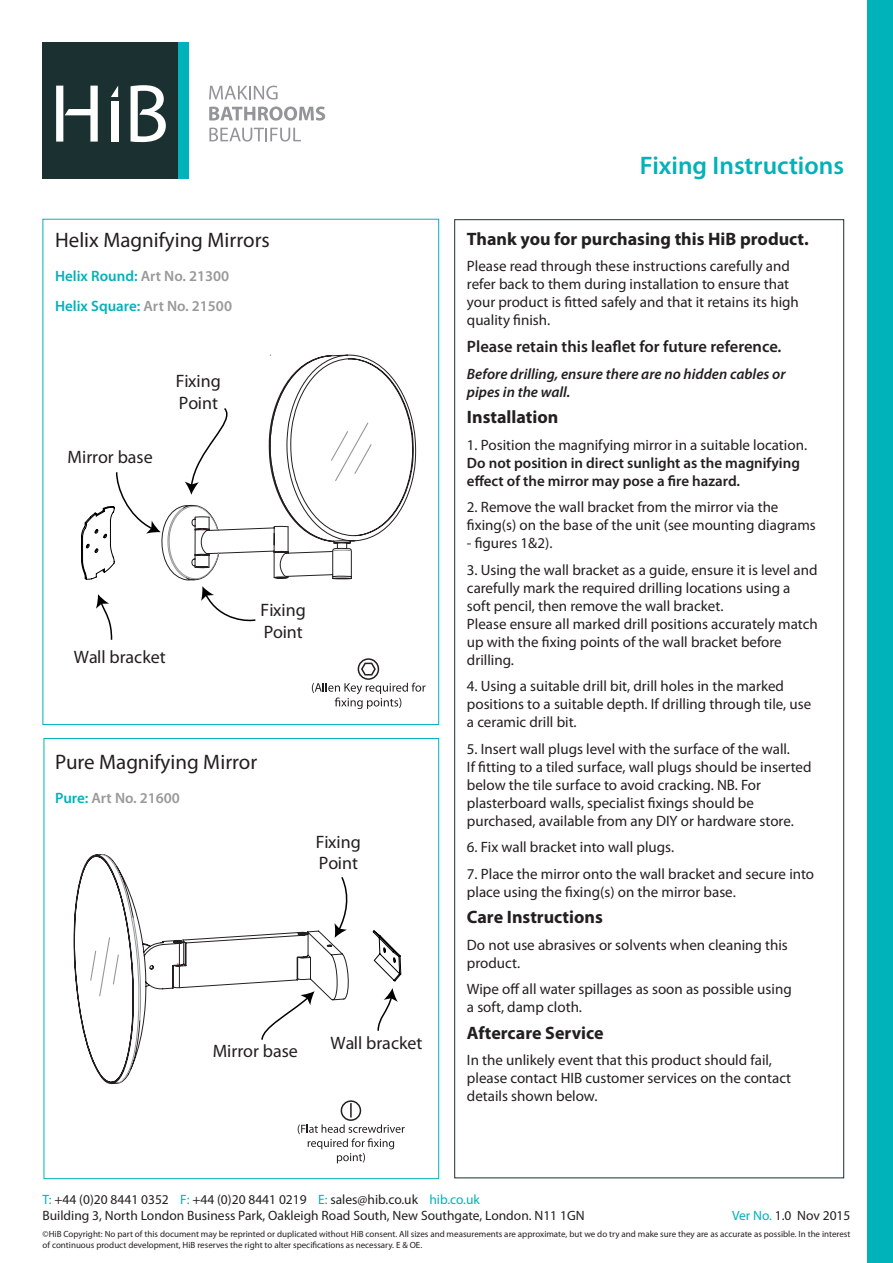
<style>
.page{position:relative;width:893px;height:1263px;background:#fff}
.page>*{position:absolute;margin:0;border:0;box-sizing:border-box;transform-origin:0 0}
.Zone_Text_1{font:600 25.5px "Myriad Pro";color:#00b2b9}
.Product_Name_Title{font:21px "Myriad Pro";color:#231f20}
.Body_Text{font:700 18px "Myriad Pro";color:#231f20}
.t1{font:18px/21.6px "Myriad Pro";color:#231f20}
.Body_Text-2{font:600 16.5px "Myriad Pro";color:#231f20}
.Body_Text-3{font:15px/18px "Myriad Pro";color:#231f20}
.Body_Text-4{font:600 15px/18px "Myriad Pro";color:#231f20}
.Body_Text-5{font:italic 600 15px/18px "Myriad Pro";color:#231f20}
.Zone_Text_1-2{font:600 15px "Myriad Pro";color:#00b2b9}
.Zone_Text_1-3{font:600 15px "Myriad Pro";color:#999}
.Contact_Text{font:13.5px/16.2px "Myriad Pro";color:#231f20}
.t2{font:9px/10.8px "Myriad Pro";color:#231f20}
.s1{color:#999}
.s2{color:#00b2b9}
.s3{font-weight:400}
</style>
<div class="page">
<div style="left:43px;top:43px;width:136px;height:136px;background:#1b3030"></div>
<div style="left:179px;top:43px;width:10px;height:136px;background:#00b2b9"></div>
<svg style="left:56px;top:86px;width:42px;height:56px"></svg>
<div style="left:111px;top:101px;width:7px;height:41px;background:#fff"></div>
<svg style="left:111px;top:86px;width:7px;height:11px"></svg>
<svg style="left:131px;top:85px;width:35px;height:57px"></svg>
<svg style="left:209px;top:86px;width:69px;height:14px"></svg>
<svg style="left:209px;top:106px;width:116px;height:15px"></svg>
<svg style="left:209px;top:128px;width:92px;height:14px"></svg>
<div style="left:867px;top:0;width:26px;height:1263px;background:#00b2b9"></div>
<svg style="left:312px;top:658px;width:114px;height:51px"></svg>
<svg style="left:298px;top:1100px;width:107px;height:63px"></svg>
<svg style="left:73px;top:857px;width:276px;height:228px"></svg>
<svg style="left:90px;top:854px;width:93px;height:230px"></svg>
<svg style="left:377px;top:988px;width:21px;height:43px"></svg>
<svg style="left:334px;top:875px;width:15px;height:63px"></svg>
<svg style="left:260px;top:991px;width:55px;height:50px"></svg>
<svg style="left:373px;top:930px;width:28px;height:51px"></svg>
<svg style="left:81px;top:355px;width:333px;height:285px"></svg>
<p class="Product_Name_Title" style="left:55px;top:227px;width:216px">Helix Magnifying Mirrors</p>
<p class="Zone_Text_1-2" style="left:55px;top:267px;width:176px">Helix Round: <span class="s1">Art No. 21300</span></p>
<p class="Zone_Text_1-2" style="left:55px;top:296px;width:178px">Helix Square: <span class="s1">Art No. 21500</span></p>
<p class="t1" style="left:68px;top:445px;width:87px">Mirror base</p>
<p class="t1" style="left:176px;top:370px;width:47px">Fixing<br>Point</p>
<p class="t1" style="left:74px;top:645px;width:93px">Wall bracket</p>
<p class="t1" style="left:261px;top:599px;width:47px">Fixing<br>Point</p>
<p class="Product_Name_Title" style="left:55px;top:749px;width:204px">Pure Magnifying Mirror</p>
<p class="Zone_Text_1-3" style="left:55px;top:788px;width:126px"><span class="s2">Pure:</span> Art No. 21600</p>
<p class="t1" style="left:316px;top:830px;width:47px">Fixing<br>Point</p>
<p class="t1" style="left:213px;top:1039px;width:87px">Mirror base</p>
<p class="t1" style="left:331px;top:1032px;width:93px">Wall bracket</p>
<p class="Zone_Text_1" style="left:640px;top:149px;width:206px">Fixing Instructions</p>
<p class="Body_Text" style="left:467px;top:227px;width:343px">Thank you for purchasing this HiB product.</p>
<p class="Body_Text-3" style="left:467px;top:257px;width:333px">Please read through these instructions carefully and refer back to them during installation to ensure that your product is fitted safely and that it retains its high quality finish.</p>
<p class="Body_Text-2" style="left:467px;top:336px;width:316px">Please retain this leaflet for future reference.</p>
<p class="Body_Text-5" style="left:467px;top:364px;width:320px">Before drilling, ensure there are no hidden cables or pipes in the wall.</p>
<p class="Body_Text" style="left:467px;top:405px;width:93px">Installation</p>
<p class="Body_Text-4" style="left:467px;top:435px;width:342px"><span class="s3">1. Position the magnifying mirror in a suitable location.<br></span>Do not position in direct sunlight as the magnifying effect of the mirror may pose a fire hazard.</p>
<p class="Body_Text-3" style="left:467px;top:498px;width:350px">2. Remove the wall bracket from the mirror via the fixing(s) on the base of the unit (see mounting diagrams</p>
<p class="Body_Text-3" style="left:467px;top:534px;width:87px">- figures 1&amp;2).</p>
<p class="Body_Text-3" style="left:467px;top:560px;width:352px">3. Using the wall bracket as a guide, ensure it is level and carefully mark the required drilling locations using a soft pencil, then remove the wall bracket.<br>Please ensure all marked drill positions accurately match up with the fixing points of the wall bracket before drilling.</p>
<p class="Body_Text-3" style="left:467px;top:677px;width:346px">4. Using a suitable drill bit, drill holes in the marked positions to a suitable depth. If drilling through tile, use a ceramic drill bit.</p>
<p class="Body_Text-3" style="left:467px;top:739px;width:346px">5. Insert wall plugs level with the surface of the wall.<br>If fitting to a tiled surface, wall plugs should be inserted below the tile surface to avoid cracking. NB. For plasterboard walls, specialist fixings should be purchased, available from any DIY or hardware store.</p>
<p class="Body_Text-3" style="left:467px;top:838px;width:209px">6. Fix wall bracket into wall plugs.</p>
<p class="Body_Text-3" style="left:467px;top:864px;width:349px">7. Place the mirror onto the wall bracket and secure into place using the fixing(s) on the mirror base.</p>
<p class="Body_Text" style="left:467px;top:905px;width:137px">Care Instructions</p>
<p class="Body_Text-3" style="left:467px;top:935px;width:322px">Do not use abrasives or solvents when cleaning this product.</p>
<p class="Body_Text-3" style="left:467px;top:980px;width:326px">Wipe off all water spillages as soon as possible using a soft, damp cloth.</p>
<p class="Body_Text" style="left:467px;top:1021px;width:138px">Aftercare Service</p>
<p class="Body_Text-3" style="left:467px;top:1051px;width:326px">In the unlikely event that this product should fail, please contact HIB customer services on the contact details shown below.</p>
<p class="Contact_Text" style="left:43px;top:1191px;width:544px"><span class="s2">T:</span> +44 (0)20 8441 0352 <span class="s2">F:</span> +44 (0)20 8441 0219 <span class="s2">E:</span> sales@hib.co.uk <span class="s2">hib.co.uk<br></span>Building 3, North London Business Park, Oakleigh Road South, New Southgate, London. N11 1GN</p>
<p class="t2" style="left:43px;top:1228px;width:809px">©HiB Copyright: No part of this document may be reprinted or duplicated without HiB consent. All sizes and measurements are approximate, but we do try and make sure they are as accurate as possible. In the interest of continuous product development, HiB reserves the right to alter specifications as necessary. E &amp; OE.</p>
<p class="Contact_Text" style="left:732px;top:1207px;width:120px"><span class="s2">Ver No.</span> 1.0 Nov 2015</p>
</div>
